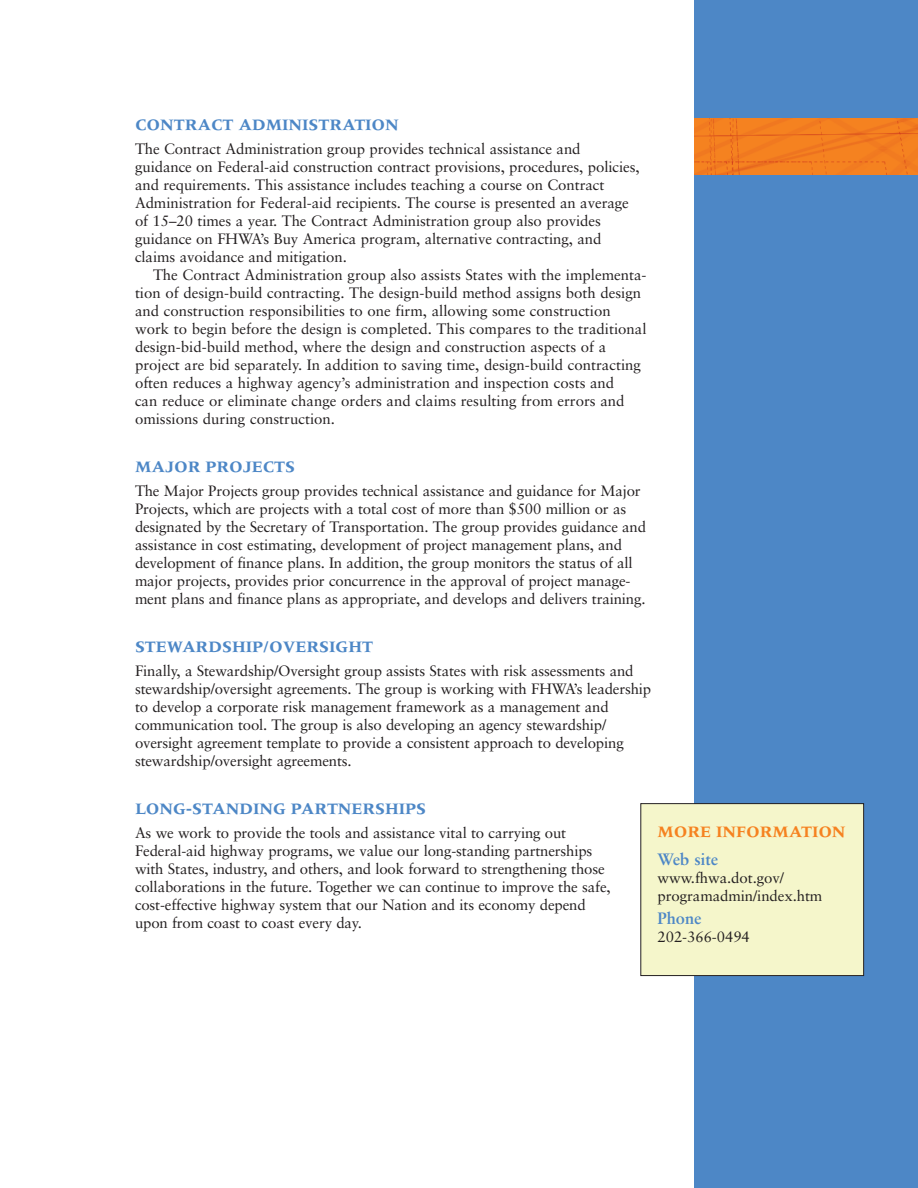
<style>
.page{position:relative;width:918px;height:1188px;background:#fff}
.page>*{position:absolute;margin:0;border:0;box-sizing:border-box;transform-origin:0 0}
.t1{font:700 16.5px "Meridien";letter-spacing:-.005em;color:#4d87c6}
.t2{font:700 16.5px "Meridien";letter-spacing:-.005em;color:#f58220}
.t3{font:700 16.5px "Sabon";color:#4d87c6}
.t4{font:15px/18px "Sabon";letter-spacing:-.01em;color:#231f20}
</style>
<div class="page">
<div style="left:694px;top:0;width:224px;height:1188px;background:#4d87c6"></div>
<img style="left:694px;top:119px;width:224px;height:55px">
<div style="left:641px;top:804px;width:223px;height:172px;background:#f5f6cb"></div>
<div style="left:640px;top:803px;width:224px;height:173px;border:1px solid #231f20"></div>
<p class="t1" style="left:135px;top:118px;width:266px">CONTRACT ADMINISTRATION</p>
<p class="t4" style="left:135px;top:141px;width:506px">The Contract Administration group provides technical assistance and guidance on Federal-aid construction contract provisions, procedures, policies, and requirements. This assistance includes teaching a course on Contract Administration for Federal-aid recipients. The course is presented an average of 15–20 times a year. The Contract Administration group also provides guidance on FHWA’s Buy America program, alternative contracting, and claims avoidance and mitigation.</p>
<p class="t4" style="left:135px;top:267px;width:513px;text-indent:18px">The Contract Administration group also assists States with the implementa&shy;tion of design-build contracting. The design-build method assigns both design and construction responsibilities to one firm, allowing some construction work to begin before the design is completed. This compares to the traditional design-bid-build method, where the design and construction aspects of a project are bid separately. In addition to saving time, design-build contracting often reduces a highway agency’s administration and inspection costs and<br>can reduce or eliminate change orders and claims resulting from errors and omissions during construction.</p>
<p class="t1" style="left:135px;top:460px;width:162px">MAJOR PROJECTS</p>
<p class="t4" style="left:135px;top:483px;width:513px">The Major Projects group provides technical assistance and guidance for Major Projects, which are projects with a total cost of more than $500 million or as designated by the Secretary of Transportation. The group provides guidance and assistance in cost estimating, development of project management plans, and development of finance plans. In addition, the group monitors the status of all major projects, provides prior concurrence in the approval of project manage&shy;ment plans and finance plans as appropriate, and develops and delivers training.</p>
<p class="t1" style="left:135px;top:640px;width:240px">STEWARDSHIP/OVERSIGHT</p>
<p class="t4" style="left:135px;top:663px;width:518px">Finally, a Stewardship/Oversight group assists States with risk assessments and stewardship/oversight agreements. The group is working with FHWA’s leadership to develop a corporate risk management framework as a management and communication tool. The group is also developing an agency stewardship/ oversight agreement template to provide a consistent approach to developing stewardship/oversight agreements.</p>
<p class="t1" style="left:135px;top:802px;width:293px">LONG-STANDING PARTNERSHIPS</p>
<p class="t4" style="left:135px;top:825px;width:477px">As we work to provide the tools and assistance vital to carrying out Federal-aid highway programs, we value our long-standing partnerships with States, industry, and others, and look forward to strengthening those collaborations in the future. Together we can continue to improve the safe, cost-effective highway system that our Nation and its economy depend upon from coast to coast every day.</p>
<p class="t2" style="left:658px;top:825px;width:190px">MORE INFORMATION</p>
<p class="t3" style="left:658px;top:852px;width:62px">Web site</p>
<p class="t4" style="left:658px;top:870px;width:166px">www.fhwa.dot.gov/ programadmin/index.htm</p>
<p class="t3" style="left:658px;top:911px;width:46px">Phone</p>
<p class="t4" style="left:658px;top:929px;width:94px">202-366-0494</p>
</div>
